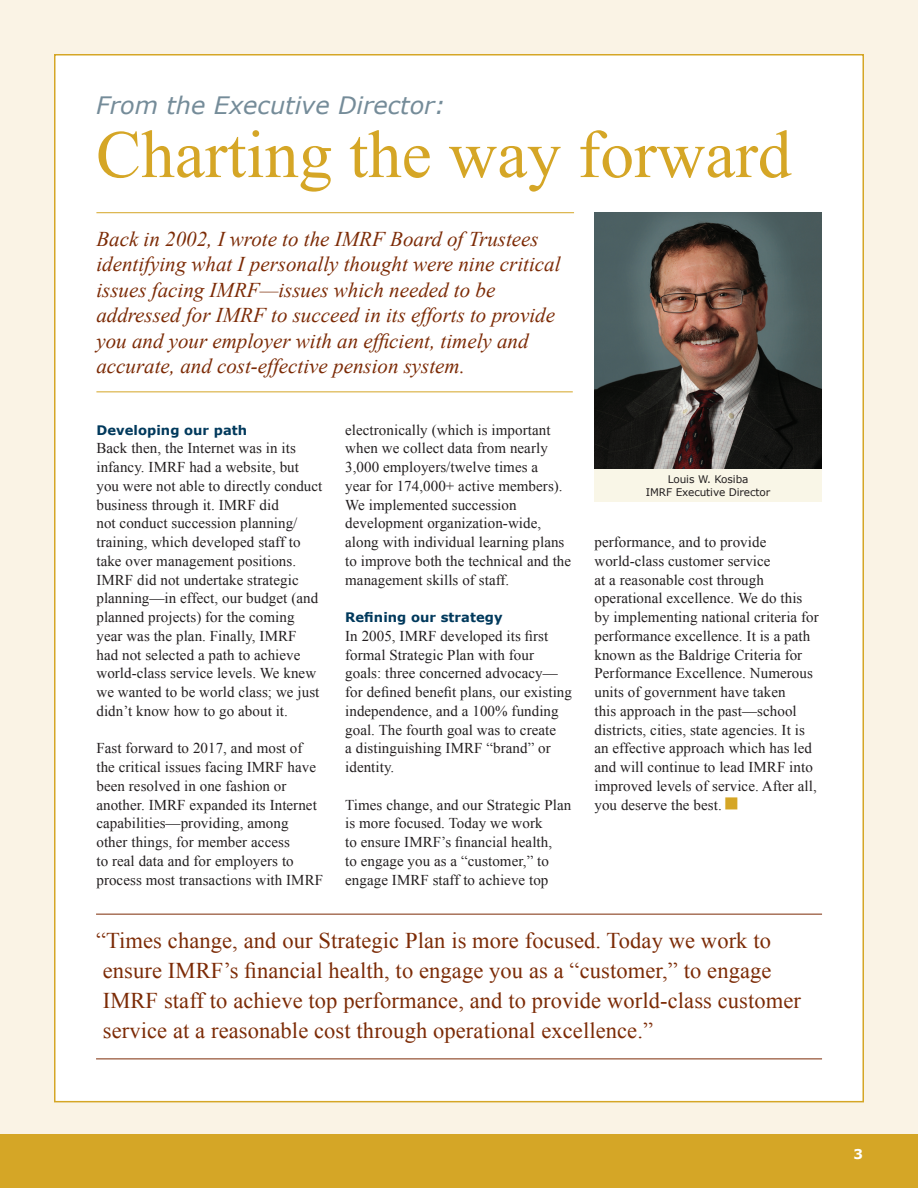
<style>
.page{position:relative;width:918px;height:1188px;background:#fff}
.page>*{position:absolute;margin:0;border:0;box-sizing:border-box;transform-origin:0 0}
.t1{font:67.5px "Times New Roman";color:#d5a626}
.t2{font:italic 24px "Verdana";color:#758c99}
.Pull_quote_-_Burgund{font:22.5px/30px "Times New Roman";letter-spacing:.005em;color:#7c2b06}
.t3{font:italic 21px/25.5px "Times New Roman";color:#7c2b06}
.Story_Text{font:15px/18.8px "Times New Roman";letter-spacing:.005em;color:#231f20}
.t4{font:700 13.5px "Verdana";color:#fff}
.Subhead_-_Dark_Blue{font:700 13.2px "Verdana";letter-spacing:.005em;color:#00395c}
.Bullet_Text{font:10.5px "Verdana";letter-spacing:-.01em;color:#231f20}
</style>
<div class="page">
<div style="left:0;top:0;width:918px;height:1134px;background:#faf3e5"></div>
<div style="left:54px;top:54px;width:810px;height:1048px;background:#fff;border:2px solid #d5a626"></div>
<div style="left:0;top:1134px;width:918px;height:54px;background:#d5a626"></div>
<hr style="left:96px;top:212px;width:478px;height:1px;background:#d5a626">
<img style="left:594px;top:212px;width:228px;height:257px">
<div style="left:594px;top:469px;width:228px;height:33px;background:#f9f6e7"></div>
<hr style="left:96px;top:391px;width:477px;height:1px;background:#d5a626">
<hr style="left:96px;top:914px;width:726px;height:1px;background:#7c2b06">
<hr style="left:96px;top:1059px;width:726px;height:1px;background:#7c2b06">
<p class="t2" style="left:96px;top:89px;width:351px">From the Executive Director:</p>
<p class="t1" style="left:96px;top:109px;width:697px">Charting the way forward</p>
<p class="t3" style="left:96px;top:226px;width:466px">Back in 2002, I wrote to the IMRF Board of Trustees identifying what I personally thought were nine critical issues facing IMRF—issues which needed to be addressed for IMRF to succeed in its efforts to provide you and your employer with an efficient, timely and accurate, and cost-effective pension system.</p>
<p class="Subhead_-_Dark_Blue" style="left:96px;top:420px;width:152px">Developing our path</p>
<p class="Story_Text" style="left:96px;top:439px;width:227px">Back then, the Internet was in its infancy. IMRF had a website, but you were not able to directly conduct business through it. IMRF did<br>not conduct succession planning/ training, which developed staff to take over management positions.<br>IMRF did not undertake strategic planning—in effect, our budget (and planned projects) for the coming year was the plan. Finally, IMRF<br>had not selected a path to achieve world-class service levels. We knew we wanted to be world class; we just didn’t know how to go about it.</p>
<p class="Story_Text" style="left:96px;top:739px;width:228px">Fast forward to 2017, and most of the critical issues facing IMRF have been resolved in one fashion or another. IMRF expanded its Internet capabilities—providing, among other things, for member access<br>to real data and for employers to process most transactions with IMRF</p>
<p class="Story_Text" style="left:345px;top:420px;width:228px">electronically (which is important when we collect data from nearly 3,000 employers/twelve times a<br>year for 174,000+ active members).<br>We implemented succession development organization-wide, along with individual learning plans to improve both the technical and the management skills of staff.</p>
<p class="Subhead_-_Dark_Blue" style="left:345px;top:608px;width:159px">Refining our strategy</p>
<p class="Story_Text" style="left:345px;top:626px;width:228px">In 2005, IMRF developed its first formal Strategic Plan with four goals: three concerned advocacy— for defined benefit plans, our existing independence, and a 100% funding goal. The fourth goal was to create<br>a distinguishing IMRF “brand” or identity.</p>
<p class="Story_Text" style="left:345px;top:795px;width:228px">Times change, and our Strategic Plan is more focused. Today we work<br>to ensure IMRF’s financial health,<br>to engage you as a “customer,” to engage IMRF staff to achieve top</p>
<p class="Bullet_Text" style="left:668px;top:472px;width:82px">Louis W. Kosiba</p>
<p class="Bullet_Text" style="left:646px;top:485px;width:126px">IMRF Executive Director</p>
<p class="Story_Text" style="left:594px;top:532px;width:173px">performance, and to provide</p>
<p class="Story_Text" style="left:594px;top:551px;width:226px">world-class customer service<br>at a reasonable cost through operational excellence. We do this by implementing national criteria for performance excellence. It is a path known as the Baldrige Criteria for Performance Excellence. Numerous units of government have taken<br>this approach in the past—school districts, cities, state agencies. It is an effective approach which has led and will continue to lead IMRF into improved levels of service. After all, you deserve the best.</p>
<p class="Pull_quote_-_Burgund" style="left:103px;top:925px;width:700px;text-indent:-7px">“Times change, and our Strategic Plan is more focused. Today we work to ensure IMRF’s financial health, to engage you as a “customer,” to engage IMRF staff to achieve top performance, and to provide world-class customer service at a reasonable cost through operational excellence.”</p>
<p class="t4" style="left:853px;top:1144px;width:11px">3</p>
</div>
